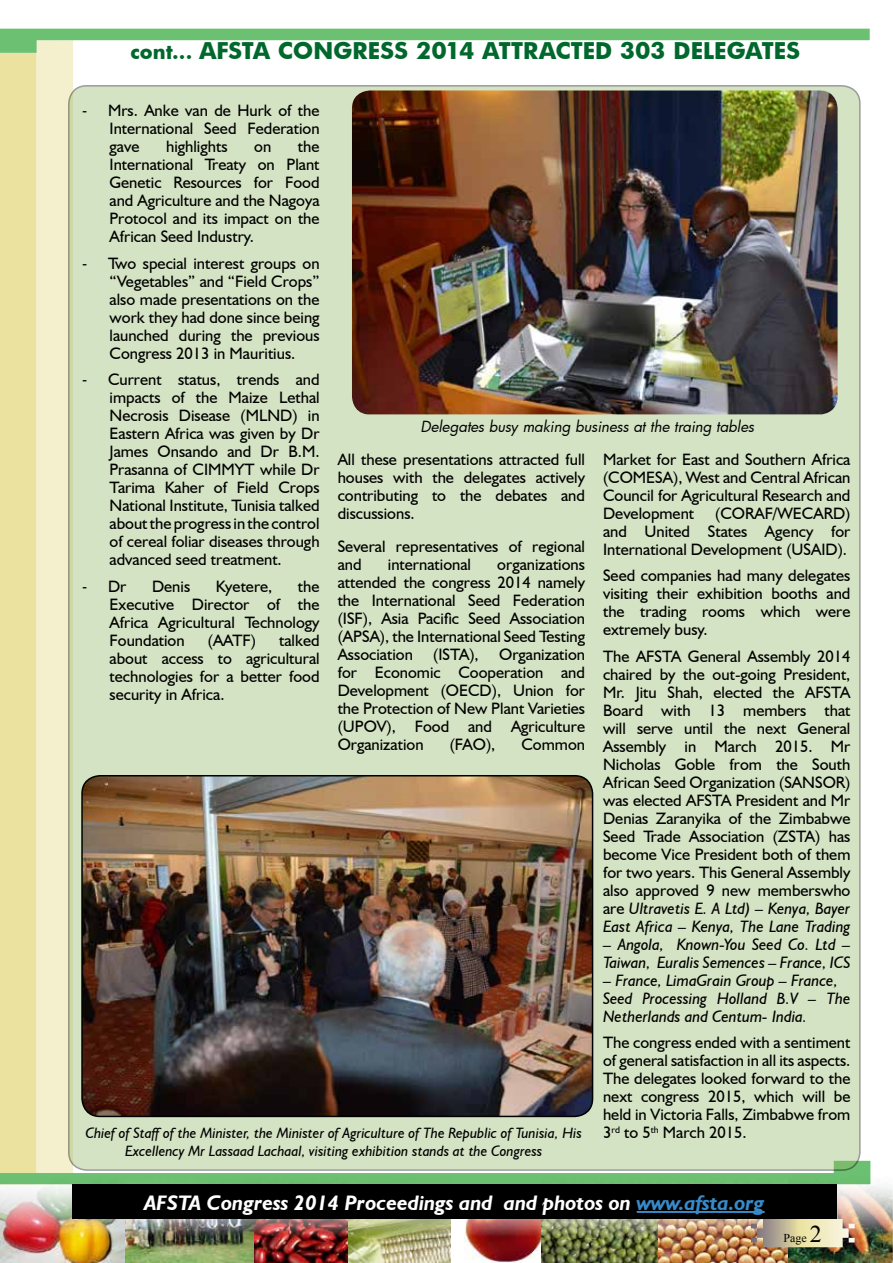
<style>
.page{position:relative;width:893px;height:1263px;background:#fff}
.page>*{position:absolute;margin:0;border:0;box-sizing:border-box;transform-origin:0 0}
.t1{font:700 22.5px "Futura";color:#00682c}
.t2{font:italic 700 21px "Humanist 521 BT";color:#fff}
.t3{font:16.5px/18px "Humanist 521 BT";color:#000;text-align:justify}
.t4{font:italic 16.5px/18px "Humanist 521 BT";color:#000}
.t5{font:italic 15px/18px "Humanist 521 BT";color:#000;text-align:center}
.t6{font:italic 15px "Futura";color:#000}
.t7{font:12px "Times New Roman";color:#000}
.s1{font-size:19.5px}
.s2{font-family:"Arial Narrow"}
.s3{font-style:italic}
.s4{color:#378bca}
.s5{font-size:24px}
</style>
<div class="page">
<div style="left:0;top:53px;width:37px;height:1131px;background:#ebe29f"></div>
<div style="left:37px;top:40px;width:36px;height:1144px;background:#f4efcd"></div>
<svg style="left:0;top:29px;width:870px;height:24px"></svg>
<svg style="left:0;top:1161px;width:870px;height:23px"></svg>
<img style="left:250px;top:1177px;width:99px;height:86px">
<img style="left:464px;top:1219px;width:78px;height:44px">
<img style="left:126px;top:1178px;width:127px;height:85px">
<img style="left:542px;top:1177px;width:119px;height:86px">
<img style="left:659px;top:1178px;width:129px;height:85px">
<img style="left:0;top:1177px;width:124px;height:86px">
<img style="left:349px;top:1177px;width:102px;height:86px">
<img style="left:788px;top:1173px;width:105px;height:90px">
<img style="left:745px;top:1219px;width:116px;height:28px">
<div style="left:69px;top:86px;width:791px;height:1084px;background:#d4e3c3;border-radius:18px"></div>
<img style="left:352px;top:90px;width:486px;height:324px">
<div style="left:72px;top:1184px;width:765px;height:35px;background:#000"></div>
<hr style="left:637px;top:1211px;width:128px;height:2px;background:#378bca">
<img style="left:82px;top:776px;width:511px;height:340px">
<div style="left:81px;top:775px;width:512px;height:342px;border:2px solid #000;border-radius:18px"></div>
<h1 class="t1" style="left:130px;top:35px;width:424px"><span class="s1">CONT...</span> AFSTA CONGRESS 2014 ATTRACT</h1>
<h1 class="t1" style="left:583px;top:35px;width:217px">ED 303 DELEGATES</h1>
<p class="t3" style="left:110px;top:101px;width:212px;text-indent:-27px"><span class="s2">-</span> Mrs. Anke van de Hurk of the International Seed Federation gave</p>
<p class="t3" style="left:110px;top:137px;width:212px;text-indent:188px">the International Treaty on Plant Genetic Resources for Food and Agriculture and the Nagoya Protocol and its impact on the African Seed Industry.</p>
<p class="t3" style="left:110px;top:254px;width:212px;text-indent:-27px"><span class="s2">-</span> Two special interest groups on “Vegetables” and “Field Crops” also made presentations on the work they had done since being launched during the previous Congress 2013 in Mauritius.</p>
<p class="t3" style="left:110px;top:370px;width:212px;text-indent:-27px"><span class="s2">-</span> Current status, trends and impacts of the Maize Lethal Necrosis Disease (MLND) in Eastern Africa was given by Dr James Onsando and Dr B.M.<br>Prasanna of CIMMYT while Dr Tarima Kaher of Field Crops National Institute, Tunisia talked about the progress in the control of cereal foliar diseases through advanced seed treatment.</p>
<p class="t3" style="left:83px;top:577px;width:45px"><span class="s2">-</span> Dr</p>
<p class="t3" style="left:152px;top:577px;width:40px">Denis</p>
<p class="t3" style="left:216px;top:577px;width:58px">Kyetere,</p>
<p class="t3" style="left:166px;top:137px;width:63px">highlights</p>
<p class="t3" style="left:254px;top:137px;width:19px">on</p>
<p class="t6" style="left:420px;top:416px;width:335px">Delegates busy making business at the traing tables</p>
<p class="t3" style="left:603px;top:450px;width:249px">Market for East and Southern Africa (COMESA), West and Central African Council for Agricultural Research and Development</p>
<p class="t3" style="left:338px;top:450px;width:249px">All these presentations attracted full houses with the delegates actively contributing to the debates and discussions.</p>
<p class="t3" style="left:338px;top:537px;width:249px">Several representatives of regional and</p>
<p class="t3" style="left:603px;top:504px;width:249px;text-indent:112px">(CORAF/WECARD) and United States Agency for International Development (USAID).</p>
<p class="t3" style="left:603px;top:566px;width:249px">Seed companies had many delegates visiting their exhibition booths and the trading rooms which were extremely busy.</p>
<p class="t3" style="left:603px;top:647px;width:249px">The AFSTA General Assembly 2014 chaired by the out-going President, Mr. Jitu Shah, elected the AFSTA Board with 13 members that will serve until the next General Assembly in March 2015. Mr Nicholas Goble from the South African Seed Organization (SANSOR) was elected AFSTA President and Mr Denias Zaranyika of the Zimbabwe Seed Trade Association (ZSTA) has become Vice President both of them for two years. This General Assembly also approved 9 new memberswho are <span class="s3">Ultravetis E. A Ltd) – Kenya, Bayer East Africa – Kenya, The Lane Trading</span></p>
<p class="t4" style="left:603px;top:935px;width:249px">– Angola, Known-You Seed Co. Ltd –<br>Taiwan, Euralis Semences – France, ICS</p>
<p class="t4" style="left:603px;top:971px;width:249px">– France, LimaGrain Group – France,<br>Seed Processing Holland B.V – The<br>Netherlands and Centum- India.</p>
<p class="t3" style="left:603px;top:1033px;width:249px">The congress ended with a sentiment of general satisfaction in all its aspects.<br>The delegates looked forward to the next congress 2015, which will be held in Victoria Falls, Zimbabwe from 3<sup>rd</sup> to 5<sup>th</sup> March 2015.</p>
<p class="t3" style="left:388px;top:555px;width:85px">international</p>
<p class="t3" style="left:338px;top:555px;width:249px;text-indent:160px">organizations attended the congress 2014 namely the International Seed Federation (ISF), Asia Pacific Seed Association (APSA), the International Seed Testing Association (ISTA), Organization for Economic Cooperation and Development (OECD), Union for the Protection of New Plant Varieties (UPOV), Food and Agriculture Organization</p>
<p class="t3" style="left:110px;top:577px;width:212px;text-indent:188px">the Executive Director of the Africa Agricultural Technology Foundation</p>
<p class="t3" style="left:208px;top:631px;width:50px">(AATF)</p>
<p class="t3" style="left:110px;top:631px;width:212px;text-indent:170px">talked about access to agricultural technologies for a better food security in Africa.</p>
<p class="t3" style="left:450px;top:735px;width:47px">(FAO),</p>
<p class="t3" style="left:521px;top:735px;width:65px">Common</p>
<p class="t5" style="left:86px;top:1124px;width:498px">Chief of Staff of the Minister, the Minister of Agriculture of The Republic of Tunisia, His<br>Excellency Mr Lassaad Lachaal, visiting exhibition stands at the Congress</p>
<p class="t2" style="left:144px;top:1189px;width:622px">AFSTA Congress 2014 Proceedings and and photos on <span class="s4">www.afsta.org</span></p>
<p class="t7" style="left:784px;top:1230px;width:40px">Page <span class="s5">2</span></p>
</div>
